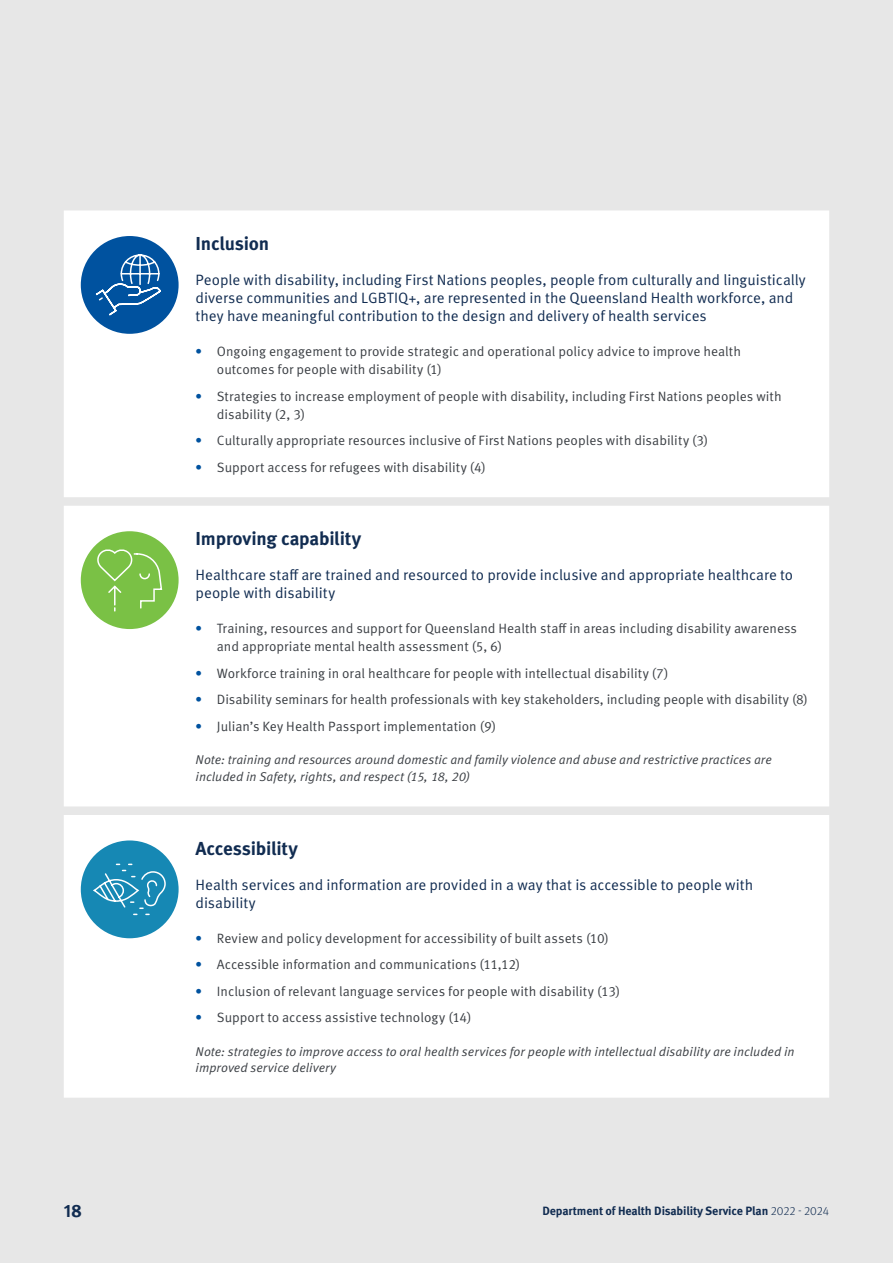
<style>
.page{position:relative;width:893px;height:1263px;background:#e7e7e7}
.page>*{position:absolute;margin:0;border:0;box-sizing:border-box;transform-origin:0 0}
.t1{font:700 18.75px "Meta Pro";letter-spacing:-.015em;color:#112c51}
.t2{font:700 18px "Meta Pro";color:#112c51}
.t3{font:15px/18px "Meta Pro Norm";letter-spacing:-.005em;color:#112c51}
.t4{font:13.5px/18px "Meta Pro Norm";color:#3b3f44}
.t5{font:12.75px/16.5px "Meta Pro Norm Ita";color:#3b3f44}
.t6{font:700 12px "Meta Pro";letter-spacing:-.01em;color:#112c51}
.s1{font-family:"Meta Pro";font-weight:700;color:#00529f}
.s2{font-weight:300}
</style>
<div class="page">
<div style="left:64px;top:210px;width:765px;height:287px;background:#fff"></div>
<div style="left:81px;top:236px;width:98px;height:98px;background:#00529f;border-radius:50%"></div>
<svg style="left:95px;top:254px;width:66px;height:62px"></svg>
<div style="left:64px;top:506px;width:765px;height:300px;background:#fff"></div>
<div style="left:81px;top:531px;width:98px;height:98px;background:#7ac145;border-radius:50%"></div>
<svg style="left:97px;top:549px;width:66px;height:63px"></svg>
<div style="left:64px;top:815px;width:765px;height:283px;background:#fff"></div>
<div style="left:81px;top:840px;width:98px;height:98px;background:#1688b4;border-radius:50%"></div>
<svg style="left:93px;top:864px;width:73px;height:51px"></svg>
<h1 class="t1" style="left:196px;top:229px;width:75px">Inclusion</h1>
<p class="t3" style="left:196px;top:270px;width:612px">People with disability, including First Nations peoples, people from culturally and linguistically diverse communities and LGBTIQ+, are represented in the Queensland Health workforce, and they have meaningful contribution to the design and delivery of health services</p>
<p class="t4" style="left:217px;top:342px;width:526px;text-indent:-21px"><span class="s1">•</span> Ongoing engagement to provide strategic and operational policy advice to improve health outcomes for people with disability (1)</p>
<p class="t4" style="left:217px;top:386px;width:566px;text-indent:-21px"><span class="s1">•</span> Strategies to increase employment of people with disability, including First Nations peoples with disability (2, 3)</p>
<p class="t4" style="left:196px;top:431px;width:514px"><span class="s1">•</span> Culturally appropriate resources inclusive of First Nations peoples with disability (3)</p>
<p class="t4" style="left:196px;top:457px;width:292px"><span class="s1">•</span> Support access for refugees with disability (4)</p>
<h1 class="t1" style="left:196px;top:524px;width:167px">Improving capability</h1>
<p class="t3" style="left:196px;top:565px;width:599px">Healthcare staff are trained and resourced to provide inclusive and appropriate healthcare to people with disability</p>
<p class="t4" style="left:217px;top:619px;width:582px;text-indent:-21px"><span class="s1">•</span> Training, resources and support for Queensland Health staff in areas including disability awareness and appropriate mental health assessment (5, 6)</p>
<p class="t4" style="left:196px;top:663px;width:474px"><span class="s1">•</span> Workforce training in oral healthcare for people with intellectual disability (7)</p>
<p class="t4" style="left:196px;top:690px;width:614px"><span class="s1">•</span> Disability seminars for health professionals with key stakeholders, including people with disability (8)</p>
<p class="t4" style="left:196px;top:716px;width:302px"><span class="s1">•</span> Julian’s Key Health Passport implementation (9)</p>
<p class="t5" style="left:196px;top:751px;width:578px">Note: training and resources around domestic and family violence and abuse and restrictive practices are included in Safety, rights, and respect (15, 18, 20)</p>
<h1 class="t1" style="left:196px;top:833px;width:104px">Accessibility</h1>
<p class="t3" style="left:196px;top:874px;width:559px">Health services and information are provided in a way that is accessible to people with disability</p>
<p class="t4" style="left:196px;top:928px;width:415px"><span class="s1">•</span> Review and policy development for accessibility of built assets (10)</p>
<p class="t4" style="left:196px;top:954px;width:326px"><span class="s1">•</span> Accessible information and communications (11,12)</p>
<p class="t4" style="left:196px;top:981px;width:426px"><span class="s1">•</span> Inclusion of relevant language services for people with disability (13)</p>
<p class="t4" style="left:196px;top:1007px;width:277px"><span class="s1">•</span> Support to access assistive technology (14)</p>
<p class="t5" style="left:196px;top:1042px;width:601px">Note: strategies to improve access to oral health services for people with intellectual disability are included in improved service delivery</p>
<h2 class="t2" style="left:64px;top:1197px;width:20px">18</h2>
<p class="t6" style="left:542px;top:1201px;width:288px">Department of Health Disability Service Plan <span class="s2">2022 - 2024</span></p>
</div>
